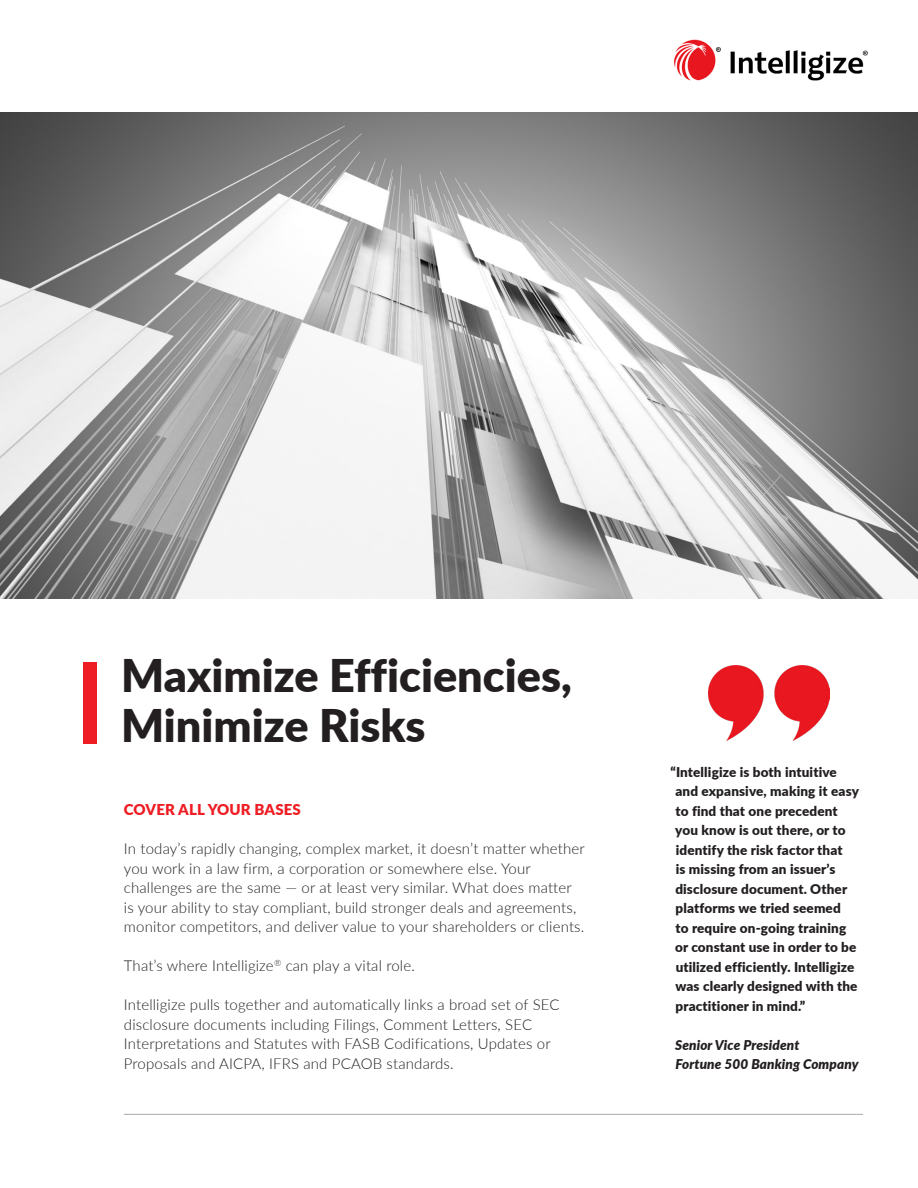
<style>
.page{position:relative;width:918px;height:1188px;background:#fff}
.page>*{position:absolute;margin:0;border:0;box-sizing:border-box;transform-origin:0 0}
.t1{font:900 45px/49.5px "Lato";color:#231f20}
.t2{font:300 15px/19.5px "Lato";letter-spacing:.01em;color:#231f20}
.t3{font:900 15px "Lato";letter-spacing:.01em;color:#ee1d23}
.t4{font:900 13.5px/19.5px "Lato";letter-spacing:.01em;color:#231f20}
.t5{font:italic 900 13.5px "Lato";letter-spacing:.01em;color:#231f20}
</style>
<div class="page">
<hr style="left:124px;top:1114px;width:739px;height:1px;background:#a8a9ad">
<img style="left:674px;top:39px;width:194px;height:42px">
<div style="left:83px;top:662px;width:14px;height:81px;background:#ee1d23"></div>
<img style="left:0;top:112px;width:918px;height:486px">
<img style="left:708px;top:666px;width:122px;height:74px">
<p class="t1" style="left:121px;top:649px;width:452px">Maximize Efficiencies,<br>Minimize Risks</p>
<p class="t3" style="left:124px;top:798px;width:178px">COVER ALL YOUR BASES</p>
<p class="t2" style="left:124px;top:838px;width:462px">In today’s rapidly changing, complex market, it doesn’t matter whether you work in a law firm, a corporation or somewhere else. Your challenges are the same — or at least very similar. What does matter is your ability to stay compliant, build stronger deals and agreements, monitor competitors, and deliver value to your shareholders or clients.</p>
<p class="t2" style="left:124px;top:955px;width:292px">That’s where Intelligize<sup>®</sup> can play a vital role.</p>
<p class="t2" style="left:124px;top:994px;width:437px">Intelligize pulls together and automatically links a broad set of SEC disclosure documents including Filings, Comment Letters, SEC Interpretations and Statutes with FASB Codifications, Updates or Proposals and AICPA, IFRS and PCAOB standards.</p>
<p class="t4" style="left:675px;top:761px;width:185px;text-indent:-5px">“Intelligize is both intuitive and expansive, making it easy to find that one precedent you know is out there, or to identify the risk factor that<br>is missing from an issuer’s disclosure document. Other platforms we tried seemed<br>to require on-going training or constant use in order to be utilized efficiently. Intelligize was clearly designed with the practitioner in mind.”</p>
<p class="t5" style="left:675px;top:1035px;width:126px">Senior Vice President</p>
<p class="t5" style="left:676px;top:1054px;width:184px">Fortune 500 Banking Company</p>
</div>
